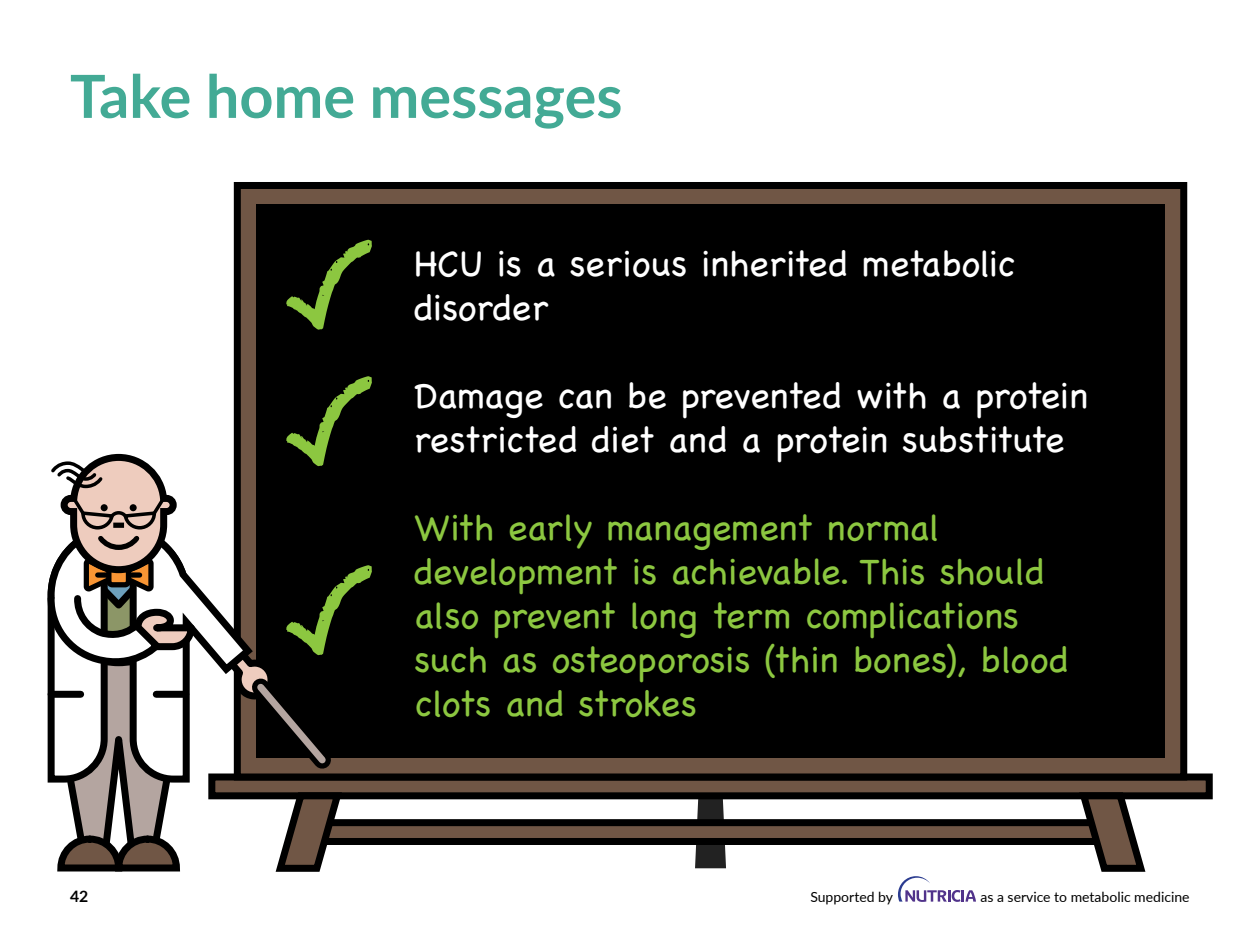
<style>
.page{position:relative;width:1260px;height:945px;background:#fff}
.page>*{position:absolute;margin:0;border:0;box-sizing:border-box;transform-origin:0 0}
.t1{font:700 59.5px "Lato";color:#43aa95}
.t2{font:300 36.75px/44.1px "Chalkboard SE";color:#8cc740}
.t3{font:300 36.75px/44.1px "Chalkboard SE";color:#fff}
.t4{font:700 15.75px "Lato";color:#000}
.t5{font:14px "Lato";color:#000}
</style>
<div class="page">
<svg style="left:695px;top:799px;width:31px;height:69px"></svg>
<div style="left:212px;top:777px;width:997px;height:19px;background:#705645"></div>
<div style="left:208px;top:774px;width:1005px;height:25px;border:7px solid #000"></div>
<div style="left:237px;top:185px;width:947px;height:592px;background:#705645"></div>
<div style="left:234px;top:182px;width:953px;height:599px;border:7px solid #000"></div>
<div style="left:256px;top:204px;width:909px;height:554px;background:#000"></div>
<div style="left:309px;top:823px;width:803px;height:18px;background:#705645"></div>
<div style="left:305px;top:819px;width:811px;height:26px;border:7px solid #000"></div>
<svg style="left:1075px;top:791px;width:75px;height:81px"></svg>
<svg style="left:286px;top:240px;width:86px;height:90px"></svg>
<svg style="left:47px;top:376px;width:325px;height:496px"></svg>
<div style="left:156px;top:691px;width:30px;height:7px;background:#000"></div>
<div style="left:51px;top:691px;width:30px;height:7px;background:#000"></div>
<svg style="left:898px;top:876px;width:78px;height:26px"></svg>
<h1 class="t1" style="left:70px;top:52px;width:554px">Take home messages</h1>
<p class="t3" style="left:414px;top:239px;width:603px">HCU is a serious inherited metabolic disorder</p>
<p class="t3" style="left:414px;top:371px;width:675px">Damage can be prevented with a protein restricted diet and a protein substitute</p>
<p class="t2" style="left:414px;top:503px;width:656px">With early management normal development is achievable. This should also prevent long term complications such as osteoporosis (thin bones), blood clots and strokes</p>
<p class="t4" style="left:70px;top:884px;width:20px">42</p>
<p class="t5" style="left:810px;top:887px;width:84px">Supported by</p>
<p class="t5" style="left:980px;top:887px;width:211px">as a service to metabolic medicine</p>
</div>
